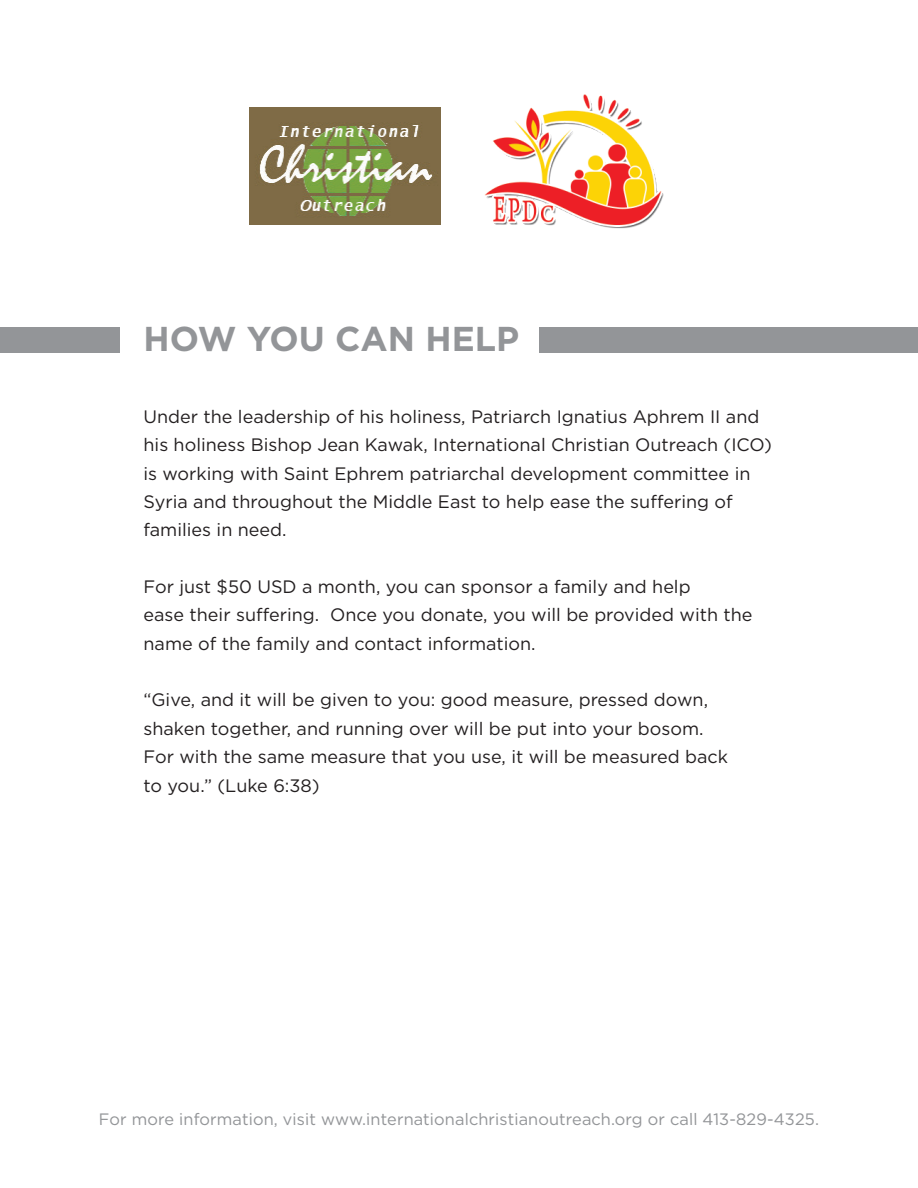
<style>
.page{position:relative;width:918px;height:1188px;background:#fff}
.page>*{position:absolute;margin:0;border:0;box-sizing:border-box;transform-origin:0 0}
.t1{font:700 34.5px "Gotham";color:#939598}
.t2{font:18px/28.3px "Gotham";color:#231f20}
.t3{font:16.5px "Gotham";color:#939598}
</style>
<div class="page">
<img style="left:485px;top:94px;width:178px;height:135px">
<img style="left:250px;top:107px;width:191px;height:118px">
<div style="left:0;top:327px;width:120px;height:25px;background:#939598"></div>
<div style="left:540px;top:327px;width:378px;height:25px;background:#939598"></div>
<h1 class="t1" style="left:144px;top:316px;width:377px">HOW YOU CAN HELP</h1>
<p class="t2" style="left:144px;top:402px;width:630px">Under the leadership of his holiness, Patriarch Ignatius Aphrem II and his holiness Bishop Jean Kawak, International Christian Outreach (ICO) is working with Saint Ephrem patriarchal development committee in Syria and throughout the Middle East to help ease the suffering of families in need.</p>
<p class="t2" style="left:144px;top:572px;width:611px">For just $50 USD a month, you can sponsor a family and help<br>ease their suffering. Once you donate, you will be provided with the name of the family and contact information.</p>
<p class="t2" style="left:144px;top:686px;width:586px">“Give, and it will be given to you: good measure, pressed down, shaken together, and running over will be put into your bosom.<br>For with the same measure that you use, it will be measured back to you.” (Luke 6:38)</p>
<p class="t3" style="left:99px;top:1108px;width:722px">For more information, visit www.internationalchristianoutreach.org or call 413-829-4325.</p>
</div>
